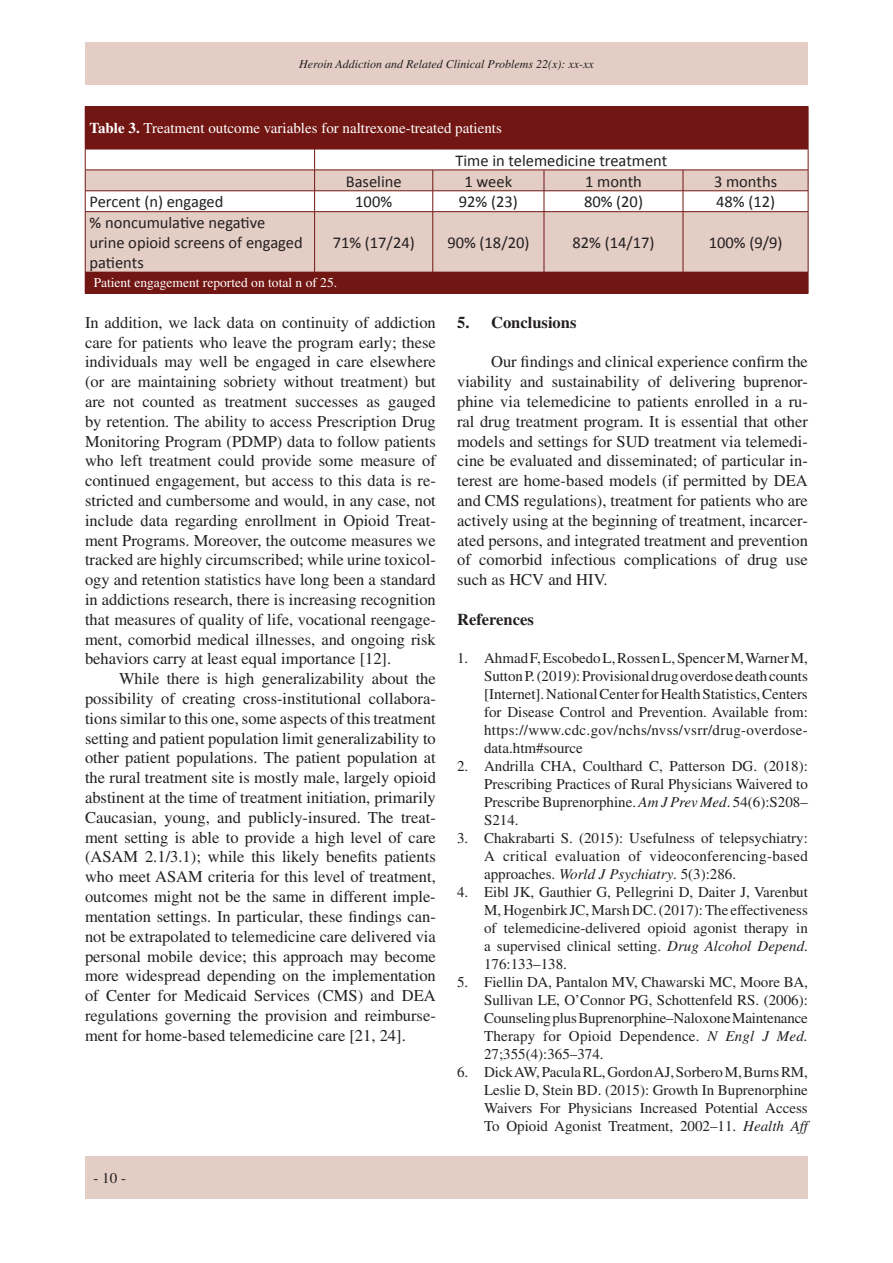
<style>
.page{position:relative;width:893px;height:1263px;background:#fff}
.page>*{position:absolute;margin:0;border:0;box-sizing:border-box;transform-origin:0 0}
.t1{font:16.5px/19.8px "Times LT Std";color:#231f20;text-align:justify}
.t2{font:16.5px/19.8px "Calibri";color:#231f20}
.t3{font:700 16.5px "Times LT Std";color:#231f20}
.t4{font:15px/18px "Times LT Std";color:#231f20;text-align:justify}
.t5{font:15px "Times LT Std";color:#fff}
.t6{font:13.5px "Times LT Std";color:#fff}
.t7{font:italic 12px "Times LT Std";color:#231f20}
.s1{font-weight:700}
.s2{font-style:italic}
</style>
<div class="page">
<div style="left:85px;top:1157px;width:723px;height:42px;background:#e3cdc4"></div>
<div style="left:85px;top:43px;width:723px;height:42px;background:#e3cdc4"></div>
<div style="left:85px;top:106px;width:723px;height:43px;background:#711613"></div>
<svg style="left:86px;top:150px;width:722px;height:20px"></svg>
<svg style="left:86px;top:171px;width:722px;height:101px;fill:#e3cdc4"></svg>
<div style="left:85px;top:272px;width:723px;height:21px;background:#711613"></div>
<hr style="left:808px;top:107px;width:1px;height:42px;background:#711613">
<hr style="left:85px;top:149px;width:230px;height:1px;background:#711613">
<hr style="left:315px;top:149px;width:118px;height:1px;background:#711613">
<hr style="left:433px;top:149px;width:111px;height:1px;background:#711613">
<hr style="left:544px;top:149px;width:139px;height:1px;background:#711613">
<hr style="left:683px;top:149px;width:125px;height:1px;background:#711613">
<hr style="left:85px;top:170px;width:230px;height:1px;background:#711613">
<hr style="left:315px;top:170px;width:118px;height:1px;background:#711613">
<hr style="left:433px;top:170px;width:111px;height:1px;background:#711613">
<hr style="left:544px;top:170px;width:139px;height:1px;background:#711613">
<hr style="left:683px;top:170px;width:125px;height:1px;background:#711613">
<hr style="left:85px;top:191px;width:230px;height:1px;background:#711613">
<svg style="left:85px;top:149px;width:1px;height:62px"></svg>
<hr style="left:315px;top:191px;width:118px;height:1px;background:#711613">
<svg style="left:314px;top:149px;width:1px;height:62px"></svg>
<hr style="left:433px;top:191px;width:111px;height:1px;background:#711613">
<svg style="left:432px;top:170px;width:1px;height:41px"></svg>
<hr style="left:544px;top:191px;width:139px;height:1px;background:#711613">
<svg style="left:544px;top:170px;width:1px;height:41px"></svg>
<hr style="left:683px;top:191px;width:125px;height:1px;background:#711613">
<svg style="left:683px;top:170px;width:1px;height:41px"></svg>
<svg style="left:808px;top:149px;width:1px;height:62px"></svg>
<hr style="left:85px;top:211px;width:230px;height:1px;background:#711613">
<hr style="left:85px;top:212px;width:1px;height:60px;background:#711613">
<hr style="left:315px;top:211px;width:118px;height:1px;background:#711613">
<hr style="left:314px;top:212px;width:1px;height:60px;background:#711613">
<hr style="left:433px;top:211px;width:111px;height:1px;background:#711613">
<hr style="left:432px;top:212px;width:1px;height:60px;background:#711613">
<hr style="left:544px;top:211px;width:139px;height:1px;background:#711613">
<hr style="left:544px;top:212px;width:1px;height:60px;background:#711613">
<hr style="left:683px;top:211px;width:125px;height:1px;background:#711613">
<hr style="left:683px;top:212px;width:1px;height:60px;background:#711613">
<hr style="left:808px;top:212px;width:1px;height:60px;background:#711613">
<svg style="left:808px;top:272px;width:1px;height:21px"></svg>
<hr style="left:85px;top:293px;width:230px;height:1px;background:#711613">
<hr style="left:315px;top:293px;width:118px;height:1px;background:#711613">
<hr style="left:433px;top:293px;width:111px;height:1px;background:#711613">
<hr style="left:544px;top:293px;width:139px;height:1px;background:#711613">
<hr style="left:683px;top:293px;width:125px;height:1px;background:#711613">
<p class="t7" style="left:299px;top:57px;width:296px">Heroin Addiction and Related Clinical Problems 22(x): xx-xx</p>
<p class="t5" style="left:89px;top:119px;width:414px"><span class="s1">Table 3.</span> Treatment outcome variables for naltrexone-treated patients</p>
<p class="t2" style="left:455px;top:150px;width:213px">Time in telemedicine treatment</p>
<p class="t2" style="left:346px;top:171px;width:57px">Baseline</p>
<p class="t2" style="left:465px;top:171px;width:49px">1 week</p>
<p class="t2" style="left:585px;top:171px;width:58px">1 month</p>
<p class="t2" style="left:714px;top:171px;width:65px">3 months</p>
<p class="t2" style="left:89px;top:192px;width:136px">Percent (n) engaged</p>
<p class="t2" style="left:355px;top:192px;width:38px">100%</p>
<p class="t2" style="left:459px;top:192px;width:60px">92% (23)</p>
<p class="t2" style="left:584px;top:192px;width:60px">80% (20)</p>
<p class="t2" style="left:716px;top:192px;width:60px">48% (12)</p>
<p class="t2" style="left:89px;top:213px;width:215px">% noncumulative negative urine opioid screens of engaged patients</p>
<p class="t2" style="left:333px;top:233px;width:84px">71% (17/24)</p>
<p class="t2" style="left:447px;top:233px;width:84px">90% (18/20)</p>
<p class="t2" style="left:572px;top:233px;width:84px">82% (14/17)</p>
<p class="t2" style="left:709px;top:233px;width:75px">100% (9/9)</p>
<p class="t6" style="left:94px;top:275px;width:245px">Patient engagement reported on total n of 25.</p>
<p class="t1" style="left:85px;top:312px;width:352px">In addition, we lack data on continuity of addiction care for patients who leave the program early; these individuals may well be engaged in care elsewhere (or are maintaining sobriety without treatment) but are not counted as treatment successes as gauged by retention. The ability to access Prescription Drug Monitoring Program (PDMP) data to follow patients who left treatment could provide some measure of continued engagement, but access to this data is re&shy;stricted and cumbersome and would, in any case, not include data regarding enrollment in Opioid Treat&shy;ment Programs. Moreover, the outcome measures we tracked are highly circumscribed; while urine toxicol&shy;ogy and retention statistics have long been a standard in addictions research, there is increasing recognition that measures of quality of life, vocational reengage&shy;ment, comorbid medical illnesses, and ongoing risk behaviors carry at least equal importance [12].</p>
<p class="t1" style="left:85px;top:669px;width:352px;text-indent:34px">While there is high generalizability about the possibility of creating cross-institutional collabora&shy;tions similar to this one, some aspects of this treatment setting and patient population limit generalizability to other patient populations. The patient population at the rural treatment site is mostly male, largely opioid abstinent at the time of treatment initiation, primarily Caucasian, young, and publicly-insured. The treat&shy;ment setting is able to provide a high level of care (ASAM 2.1/3.1); while this likely benefits patients who meet ASAM criteria for this level of treatment, outcomes might not be the same in different imple&shy;mentation settings. In particular, these findings can&shy;not be extrapolated to telemedicine care delivered via personal mobile device; this approach may become more widespread depending on the implementation of Center for Medicaid Services (CMS) and DEA regulations governing the provision and reimburse&shy;ment for home-based telemedicine care [21, 24].</p>
<p class="t4" style="left:94px;top:1169px;width:34px">- 10 -</p>
<p class="t3" style="left:457px;top:312px;width:121px">5. Conclusions</p>
<p class="t1" style="left:457px;top:352px;width:352px;text-indent:34px">Our findings and clinical experience confirm the viability and sustainability of delivering buprenor&shy;phine via telemedicine to patients enrolled in a ru&shy;ral drug treatment program. It is essential that other models and settings for SUD treatment via telemedi&shy;cine be evaluated and disseminated; of particular in&shy;terest are home-based models (if permitted by DEA and CMS regulations), treatment for patients who are actively using at the beginning of treatment, incarcer&shy;ated persons, and integrated treatment and prevention of comorbid infectious complications of drug use such as HCV and HIV.</p>
<p class="t3" style="left:457px;top:609px;width:78px">References</p>
<p class="t4" style="left:484px;top:648px;width:325px;text-indent:-27px">1. Ahmad F, Escobedo L, Rossen L, Spencer M, Warner M, Sutton P. (2019): Provisional drug overdose death counts [Internet]. National Center for Health Statistics, Centers for Disease Control and Prevention. Available from: https://www.cdc.gov/nchs/nvss/vsrr/drug-overdose&shy;data.htm#source</p>
<p class="t4" style="left:484px;top:756px;width:325px;text-indent:-27px">2. Andrilla CHA, Coulthard C, Patterson DG. (2018):<br>Prescribing Practices of Rural Physicians Waivered to Prescribe Buprenorphine. <span class="s2">Am J Prev Med</span>. 54(6):S208– S214.</p>
<p class="t4" style="left:484px;top:828px;width:325px;text-indent:-27px">3. Chakrabarti S. (2015): Usefulness of telepsychiatry:<br>A critical evaluation of videoconferencing-based approaches. <span class="s2">World J Psychiatry</span>. 5(3):286.</p>
<p class="t4" style="left:484px;top:882px;width:325px;text-indent:-27px">4. Eibl JK, Gauthier G, Pellegrini D, Daiter J, Varenbut M, Hogenbirk JC, Marsh DC. (2017): The effectiveness of telemedicine-delivered opioid agonist therapy in a supervised clinical setting. <span class="s2">Drug Alcohol Depend</span>.<br>176:133–138.</p>
<p class="t4" style="left:484px;top:972px;width:325px;text-indent:-27px">5. Fiellin DA, Pantalon MV, Chawarski MC, Moore BA, Sullivan LE, O’Connor PG, Schottenfeld RS. (2006):<br>Counseling plus Buprenorphine–Naloxone Maintenance Therapy for Opioid Dependence. <span class="s2">N Engl J Med.<br></span>27;355(4):365–374.</p>
<p class="t4" style="left:484px;top:1062px;width:325px;text-indent:-27px">6. Dick AW, Pacula RL, Gordon AJ, Sorbero M, Burns RM, Leslie D, Stein BD. (2015): Growth In Buprenorphine Waivers For Physicians Increased Potential Access To Opioid Agonist Treatment, 2002–11. <span class="s2">Health Aff</span></p>
</div>
